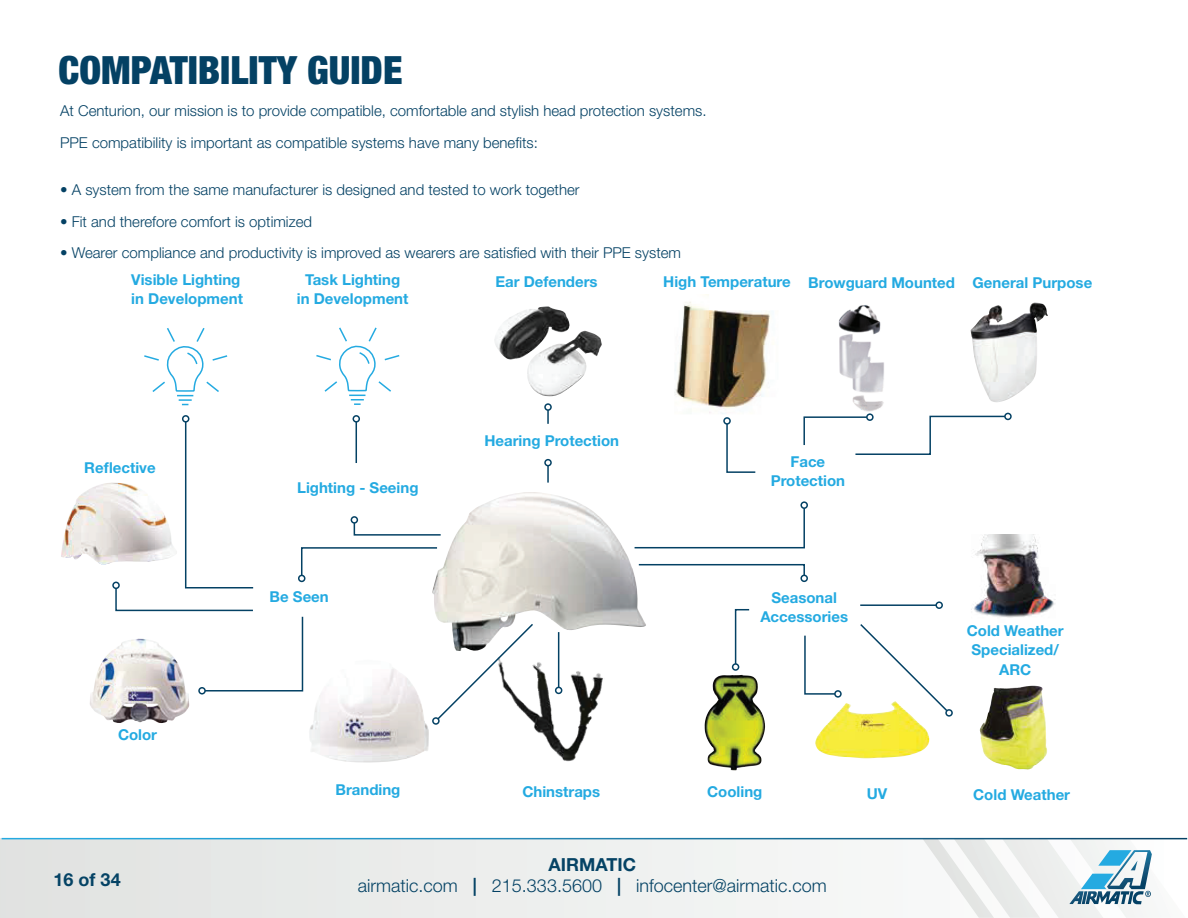
<style>
.page{position:relative;width:1188px;height:918px;background:#fff}
.page>*{position:absolute;margin:0;border:0;box-sizing:border-box;transform-origin:0 0}
.t1{font:900 condensed 39px "Helvetica Neue";color:#044164}
.t2{font:300 18px "Helvetica Neue";color:#054365}
.t3{font:700 18px "Helvetica Neue LT Std";color:#054365}
.t4{font:300 15px/32px "Helvetica Neue LT Std";color:#044164}
.t5{font:700 15px/19.2px "Helvetica Neue LT Std";color:#24aae1;text-align:center}
.s1{font-family:"Helvetica Neue LT Std";font-weight:700}
.s2{color:#044164}
</style>
<div class="page">
<img style="left:535px;top:492px;width:111px;height:159px">
<img style="left:675px;top:295px;width:95px;height:124px">
<img style="left:504px;top:306px;width:98px;height:90px">
<img style="left:532px;top:656px;width:71px;height:106px">
<img style="left:838px;top:305px;width:46px;height:107px">
<img style="left:971px;top:305px;width:66px;height:97px">
<img style="left:971px;top:534px;width:84px;height:84px">
<img style="left:1003px;top:686px;width:28px;height:3px">
<img style="left:705px;top:675px;width:57px;height:95px">
<img style="left:309px;top:721px;width:124px;height:42px">
<img style="left:90px;top:649px;width:77px;height:74px">
<img style="left:61px;top:483px;width:54px;height:82px">
<hr style="left:558px;top:632px;width:1px;height:55px;background:#044164">
<div style="left:555px;top:687px;width:7px;height:7px;border:2px solid #044164;border-radius:50%"></div>
<svg style="left:547px;top:411px;width:2px;height:13px"></svg>
<div style="left:544px;top:403px;width:8px;height:8px;border:2px solid #044164;border-radius:50%"></div>
<svg style="left:547px;top:466px;width:2px;height:17px"></svg>
<div style="left:544px;top:459px;width:8px;height:7px;border:2px solid #044164;border-radius:50%"></div>
<div style="left:112px;top:582px;width:8px;height:7px;border:2px solid #044164;border-radius:50%"></div>
<div style="left:432px;top:717px;width:8px;height:8px;border:2px solid #044164;border-radius:50%"></div>
<svg style="left:637px;top:563px;width:169px;height:14px"></svg>
<div style="left:800px;top:575px;width:8px;height:7px;border:2px solid #044164;border-radius:50%"></div>
<svg style="left:633px;top:507px;width:172px;height:42px"></svg>
<div style="left:800px;top:501px;width:8px;height:8px;border:2px solid #044164;border-radius:50%"></div>
<svg style="left:726px;top:425px;width:30px;height:48px"></svg>
<div style="left:723px;top:417px;width:8px;height:8px;border:2px solid #044164;border-radius:50%"></div>
<div style="left:866px;top:413px;width:8px;height:8px;border:2px solid #044164;border-radius:50%"></div>
<svg style="left:803px;top:415px;width:203px;height:40px"></svg>
<div style="left:1004px;top:413px;width:8px;height:7px;border:2px solid #044164;border-radius:50%"></div>
<svg style="left:734px;top:609px;width:16px;height:57px"></svg>
<div style="left:732px;top:663px;width:7px;height:8px;border:2px solid #044164;border-radius:50%"></div>
<hr style="left:860px;top:604px;width:76px;height:2px;background:#044164">
<div style="left:935px;top:601px;width:8px;height:8px;border:2px solid #044164;border-radius:50%"></div>
<svg style="left:860px;top:624px;width:87px;height:87px"></svg>
<div style="left:945px;top:709px;width:8px;height:8px;border:2px solid #044164;border-radius:50%"></div>
<svg style="left:804px;top:635px;width:32px;height:60px"></svg>
<div style="left:834px;top:690px;width:8px;height:8px;border:2px solid #044164;border-radius:50%"></div>
<img style="left:815px;top:701px;width:114px;height:57px">
<svg style="left:115px;top:326px;width:420px;height:395px"></svg>
<div style="left:1px;top:839px;width:1185px;height:79px;background:#ecedec"></div>
<svg style="left:923px;top:839px;width:263px;height:79px"></svg>
<h1 class="t1" style="left:59px;top:46px;width:345px">COMPATIBILITY GUIDE</h1>
<p class="t4" style="left:60px;top:94px;width:648px">At Centurion, our mission is to provide compatible, comfortable and stylish head protection systems.<br>PPE compatibility is important as compatible systems have many benefits:</p>
<p class="t4" style="left:60px;top:174px;width:521px">• A system from the same manufacturer is designed and tested to work together</p>
<p class="t4" style="left:60px;top:205px;width:253px">• Fit and therefore comfort is optimized</p>
<p class="t4" style="left:60px;top:237px;width:622px">• Wearer compliance and productivity is improved as wearers are satisfied with their PPE system</p>
<p class="t5" style="left:131px;top:270px;width:113px;text-align:left">Visible Lighting in Development</p>
<p class="t5" style="left:297px;top:270px;width:113px">Task Lighting<br>in Development</p>
<p class="t5" style="left:495px;top:271px;width:104px">Ear Defenders</p>
<p class="t5" style="left:663px;top:272px;width:431px">High Temperature Browguard Mounted General Purpose</p>
<p class="t5" style="left:84px;top:458px;width:73px">Reflective</p>
<p class="t5" style="left:118px;top:725px;width:41px">Color</p>
<p class="t5" style="left:297px;top:478px;width:123px">Lighting - Seeing</p>
<p class="t5" style="left:270px;top:587px;width:61px">Be Seen</p>
<p class="t5" style="left:484px;top:431px;width:136px">Hearing Protection</p>
<p class="t5" style="left:771px;top:452px;width:76px">Face<br>Protection</p>
<p class="t5" style="left:760px;top:587px;width:89px">Seasonal<br>Accessories</p>
<p class="t5" style="left:967px;top:621px;width:98px">Cold Weather<br>Specialized/<br>ARC</p>
<p class="t5" style="left:335px;top:780px;width:66px">Branding</p>
<p class="t5" style="left:522px;top:781px;width:79px">Chinstraps</p>
<p class="t5" style="left:707px;top:782px;width:57px">Cooling</p>
<p class="t5" style="left:867px;top:784px;width:22px">UV</p>
<p class="t5" style="left:973px;top:785px;width:98px">Cold Weather</p>
<p class="t3" style="left:549px;top:853px;width:89px">AIRMATIC</p>
<p class="t3" style="left:54px;top:869px;width:69px">16 of 34</p>
<p class="t2" style="left:358px;top:875px;width:470px">airmatic.com <span class="s1">|</span> <span class="s2">215.333.5600</span> <span class="s1">|</span> infocenter@airmatic.com</p>
</div>
